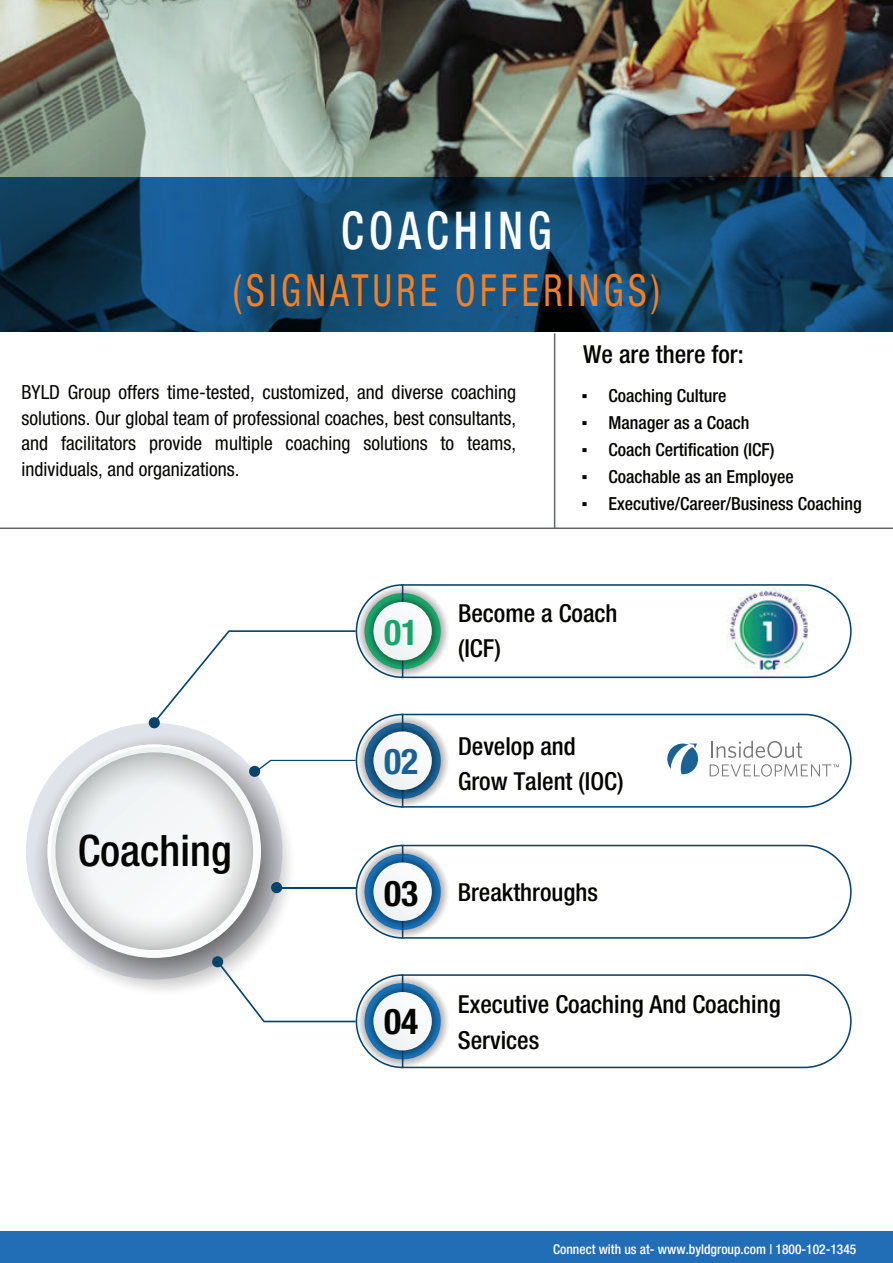
<style>
.page{position:relative;width:893px;height:1263px;background:#fff}
.page>*{position:absolute;margin:0;border:0;box-sizing:border-box;transform-origin:0 0}
.t1{font:500 condensed 52.2px "Helvetica Neue LT Pro";letter-spacing:.12em;color:#fff;scale:.83 1}
.t2{font:condensed 44.4px "Helvetica Neue LT Pro";letter-spacing:.12em;color:#f18026;scale:.83 1}
.t3{font:500 condensed 43.35px "Helvetica Neue LT Pro";color:#040503}
.t4{font:700 condensed 35.55px "Helvetica Neue LT Pro";color:#040503}
.t5{font:700 condensed 35.55px "Helvetica Neue LT Pro";color:#1ba46a}
.t6{font:700 condensed 35.55px "Helvetica Neue LT Pro";color:#1b6194}
.t7{font:500 condensed 24.9px/35.5px "Helvetica Neue LT Pro";color:#040503}
.t8{font:condensed 19.5px/25.5px "Helvetica Neue LT Pro";color:#040503;text-align:justify}
.t9{font:500 condensed 18px "Helvetica Neue LT Pro";color:#040503}
.t10{font:500 condensed 13.5px "Helvetica Neue LT Pro";color:#fff}
.s1{font-family:"Times New Roman";font-weight:400;font-stretch:normal}
</style>
<div class="page">
<hr style="left:554px;top:333px;width:1px;height:196px;background:#636565">
<img style="left:0;top:0;width:893px;height:177px">
<svg style="left:0;top:177px;width:893px;height:154px;background:#114267"></svg>
<svg style="left:24px;top:725px;width:279px;height:278px"></svg>
<svg style="left:212px;top:956px;width:640px;height:112px"></svg>
<div style="left:0;top:1232px;width:893px;height:31px;background:#216eb7"></div>
<hr style="left:0;top:527px;width:893px;height:2px;background:#636565">
<svg style="left:48px;top:584px;width:804px;height:355px"></svg>
<h1 class="t1" style="left:341px;top:200px;width:255px">COACHING</h1>
<h2 class="t2" style="left:233px;top:264px;width:516px">(SIGNATURE OFFERINGS)</h2>
<p class="t8" style="left:22px;top:379px;width:496px">BYLD Group offers time-tested, customized, and diverse coaching solutions. Our global team of professional coaches, best consultants, and facilitators provide multiple coaching solutions to teams, individuals, and organizations.</p>
<p class="t7" style="left:583px;top:336px;width:162px">We are there for:</p>
<p class="t9" style="left:582px;top:385px;width:146px"><span class="s1">▪</span> Coaching Culture</p>
<p class="t9" style="left:582px;top:412px;width:169px"><span class="s1">▪</span> Manager as a Coach</p>
<p class="t9" style="left:582px;top:439px;width:194px"><span class="s1">▪</span> Coach Certification (ICF)</p>
<p class="t9" style="left:582px;top:466px;width:214px"><span class="s1">▪</span> Coachable as an Employee</p>
<p class="t9" style="left:582px;top:493px;width:282px"><span class="s1">▪</span> Executive/Career/Business Coaching</p>
<h3 class="t3" style="left:78px;top:825px;width:155px">Coaching</h3>
<h3 class="t5" style="left:384px;top:611px;width:36px">01</h3>
<h3 class="t6" style="left:384px;top:740px;width:36px">02</h3>
<h3 class="t4" style="left:384px;top:871px;width:36px">03</h3>
<h3 class="t4" style="left:384px;top:1000px;width:36px">04</h3>
<p class="t7" style="left:458px;top:595px;width:161px">Become a Coach (ICF)</p>
<p class="t7" style="left:458px;top:727px;width:167px">Develop and<br>Grow Talent (IOC)</p>
<p class="t7" style="left:458px;top:874px;width:142px">Breakthroughs</p>
<p class="t7" style="left:458px;top:986px;width:324px">Executive Coaching And Coaching<br>Services</p>
<p class="t10" style="left:553px;top:1241px;width:305px">Connect with us at- www.byldgroup.com | 1800-102-1345</p>
</div>
